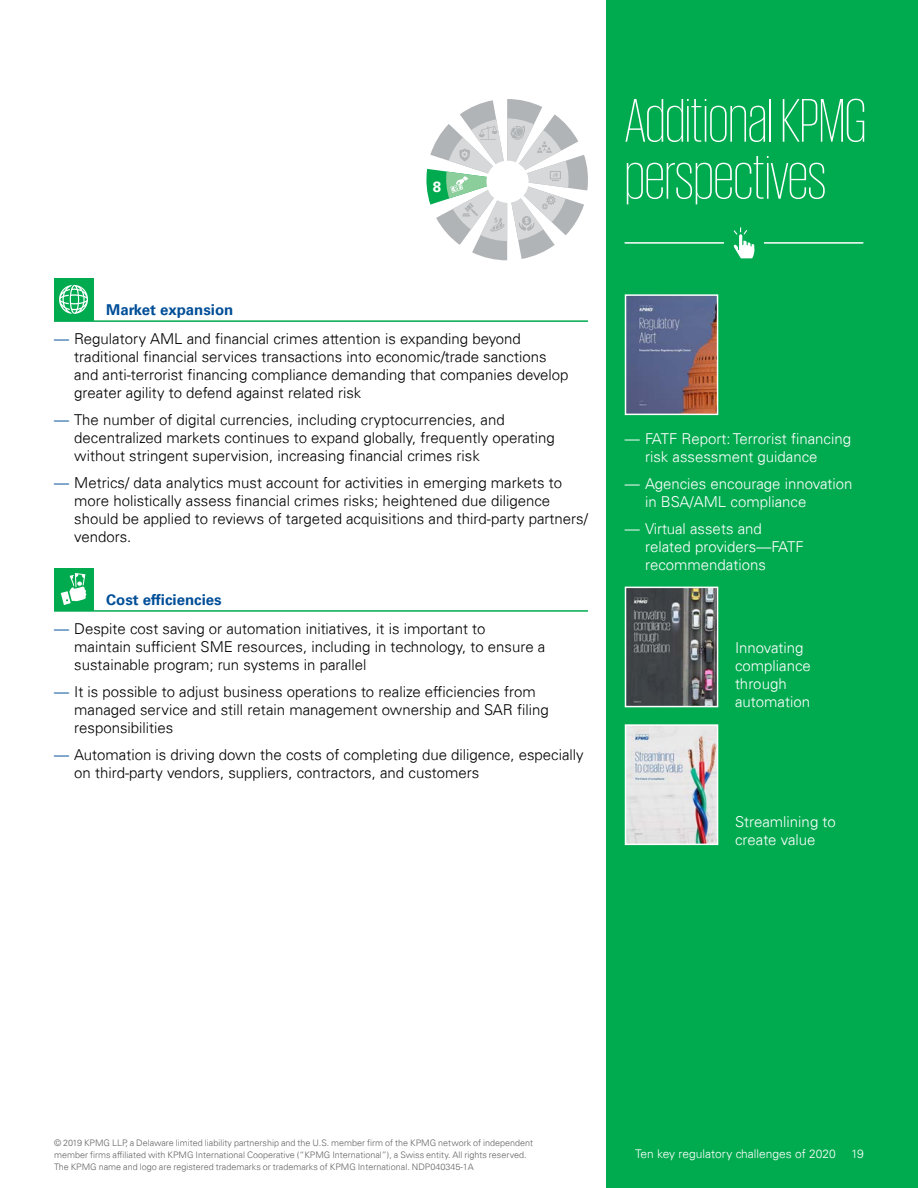
<style>
.page{position:relative;width:918px;height:1188px;background:#fff}
.page>*{position:absolute;margin:0;border:0;box-sizing:border-box;transform-origin:0 0}
.t1{font:200 63px/57px "KPMG";color:#fff}
.t2{font:300 15px/18px "Univers 45";color:#000}
.t3{font:300 15px/18px "Univers 45";color:#fff}
.t4{font:700 15px "Univers 65";color:#004e98}
.t5{font:700 15px "Univers 65";color:#fff}
.t6{font:300 12px "Univers 45";color:#fff}
.t7{font:300 9px/12px "Univers 45";color:#636466}
.s1{color:#004e98}
</style>
<div class="page">
<div style="left:606px;top:0;width:312px;height:1188px;background:#00aa4f"></div>
<div style="left:54px;top:278px;width:39px;height:43px;background:#00aa4f"></div>
<div style="left:54px;top:568px;width:39px;height:42px;background:#00aa4f"></div>
<hr style="left:54px;top:320px;width:534px;height:2px;background:#00aa4f">
<hr style="left:54px;top:610px;width:534px;height:2px;background:#00aa4f">
<svg style="left:61px;top:573px;width:26px;height:32px"></svg>
<svg style="left:59px;top:285px;width:29px;height:29px"></svg>
<svg style="left:426px;top:99px;width:162px;height:161px"></svg>
<img style="left:628px;top:297px;width:87px;height:115px">
<div style="left:625px;top:294px;width:93px;height:121px;border:2px solid #fff"></div>
<img style="left:628px;top:727px;width:87px;height:115px">
<div style="left:625px;top:724px;width:93px;height:121px;border:2px solid #fff"></div>
<img style="left:628px;top:590px;width:87px;height:114px">
<div style="left:625px;top:587px;width:93px;height:120px;border:2px solid #fff"></div>
<hr style="left:625px;top:242px;width:238px;height:2px;background:#fff">
<div style="left:724px;top:225px;width:40px;height:35px;background:#00aa4f"></div>
<svg style="left:734px;top:227px;width:21px;height:31px"></svg>
<p class="t5" style="left:433px;top:178px;width:10px">8</p>
<h1 class="t1" style="left:625px;top:91px;width:243px">Additional KPMG perspectives</h1>
<p class="t4" style="left:106px;top:301px;width:129px">Market expansion</p>
<p class="t2" style="left:74px;top:330px;width:496px;text-indent:-20px"><span class="s1">—</span> Regulatory AML and financial crimes attention is expanding beyond traditional financial services transactions into economic/trade sanctions and anti-terrorist financing compliance demanding that companies develop greater agility to defend against related risk</p>
<p class="t2" style="left:74px;top:411px;width:482px;text-indent:-20px"><span class="s1">—</span> The number of digital currencies, including cryptocurrencies, and decentralized markets continues to expand globally, frequently operating without stringent supervision, increasing financial crimes risk</p>
<p class="t2" style="left:74px;top:474px;width:515px;text-indent:-20px"><span class="s1">—</span> Metrics/ data analytics must account for activities in emerging markets to more holistically assess financial crimes risks; heightened due diligence should be applied to reviews of targeted acquisitions and third-party partners/ vendors.</p>
<p class="t4" style="left:106px;top:591px;width:117px">Cost efficiencies</p>
<p class="t2" style="left:74px;top:620px;width:473px;text-indent:-20px"><span class="s1">—</span> Despite cost saving or automation initiatives, it is important to maintain sufficient SME resources, including in technology, to ensure a sustainable program; run systems in parallel</p>
<p class="t2" style="left:74px;top:683px;width:476px;text-indent:-20px"><span class="s1">—</span> It is possible to adjust business operations to realize efficiencies from managed service and still retain management ownership and SAR filing responsibilities</p>
<p class="t2" style="left:74px;top:746px;width:511px;text-indent:-20px"><span class="s1">—</span> Automation is driving down the costs of completing due diligence, especially on third-party vendors, suppliers, contractors, and customers</p>
<p class="t3" style="left:645px;top:429px;width:208px;text-indent:-20px">— FATF Report: Terrorist financing risk assessment guidance</p>
<p class="t3" style="left:645px;top:474px;width:209px;text-indent:-20px">— Agencies encourage innovation in BSA/AML compliance</p>
<p class="t3" style="left:645px;top:519px;width:160px;text-indent:-20px">— Virtual assets and related providers—FATF recommendations</p>
<p class="t3" style="left:735px;top:639px;width:77px">Innovating compliance through automation</p>
<p class="t3" style="left:735px;top:813px;width:102px">Streamlining to create value</p>
<p class="t7" style="left:54px;top:1137px;width:481px">© 2019 KPMG LLP, a Delaware limited liability partnership and the U.S. member firm of the KPMG network of independent member firms affiliated with KPMG International Cooperative (“KPMG International”), a Swiss entity. All rights reserved.<br>The KPMG name and logo are registered trademarks or trademarks of KPMG International. NDP040345-1A</p>
<p class="t6" style="left:635px;top:1147px;width:202px">Ten key regulatory challenges of 2020</p>
<p class="t6" style="left:851px;top:1147px;width:14px">19</p>
</div>
